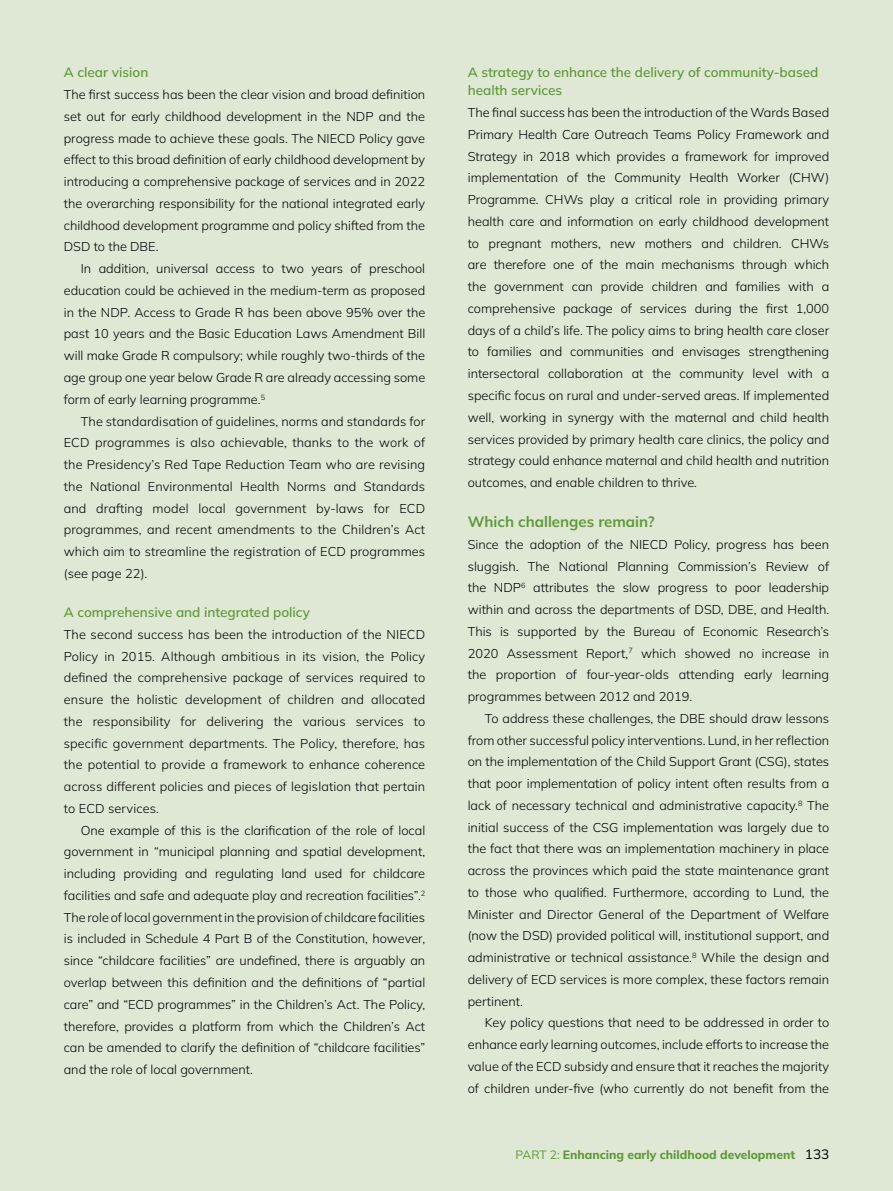
<style>
.page{position:relative;width:893px;height:1191px;background:#dfe8d5}
.page>*{position:absolute;margin:0;border:0;box-sizing:border-box;transform-origin:0 0}
.t1{font:700 15px "Mulish";color:#5f9937}
.t2{font:600 13.5px/18px "Mulish";color:#5f9937}
.t3{font:300 12.75px/21.8px "Mulish";color:#000;text-align:justify}
.t4{font:800 12px "Mulish";color:#5f9937}
.s1{font-weight:400}
.s2{font-weight:400;font-size:13.5px;color:#000}
</style>
<div class="page">
<p class="t2" style="left:64px;top:63px;width:86px">A clear vision</p>
<p class="t3" style="left:64px;top:83px;width:363px">The first success has been the clear vision and broad definition set out for early childhood development in the NDP and the progress made to achieve these goals. The NIECD Policy gave effect to this broad definition of early childhood development by introducing a comprehensive package of services and in 2022 the overarching responsibility for the national integrated early childhood development programme and policy shifted from the DSD to the DBE.</p>
<p class="t3" style="left:64px;top:257px;width:363px;text-indent:17px">In addition, universal access to two years of preschool education could be achieved in the medium-term as proposed in the NDP. Access to Grade R has been above 95% over the past 10 years and the Basic Education Laws Amendment Bill will make Grade R compulsory; while roughly two-thirds of the age group one year below Grade R are already accessing some form of early learning programme.<sup>5</sup></p>
<p class="t3" style="left:64px;top:410px;width:363px;text-indent:17px">The standardisation of guidelines, norms and standards for ECD programmes is also achievable, thanks to the work of the Presidency’s Red Tape Reduction Team who are revising the National Environmental Health Norms and Standards and drafting model local government by-laws for ECD programmes, and recent amendments to the Children’s Act which aim to streamline the registration of ECD programmes (see page 22).</p>
<p class="t2" style="left:64px;top:603px;width:248px">A comprehensive and integrated policy</p>
<p class="t3" style="left:64px;top:623px;width:363px">The second success has been the introduction of the NIECD Policy in 2015. Although ambitious in its vision, the Policy defined the comprehensive package of services required to ensure the holistic development of children and allocated the responsibility for delivering the various services to specific government departments. The Policy, therefore, has the potential to provide a framework to enhance coherence across different policies and pieces of legislation that pertain to ECD services.</p>
<p class="t3" style="left:64px;top:819px;width:363px;text-indent:17px">One example of this is the clarification of the role of local government in “municipal planning and spatial development, including providing and regulating land used for childcare facilities and safe and adequate play and recreation facilities”.<sup>2<br></sup>The role of local government in the provision of childcare facilities is included in Schedule 4 Part B of the Constitution, however, since “childcare facilities” are undefined, there is arguably an overlap between this definition and the definitions of “partial care” and “ECD programmes” in the Children’s Act. The Policy, therefore, provides a platform from which the Children’s Act can be amended to clarify the definition of “childcare facilities” and the role of local government.</p>
<p class="t2" style="left:468px;top:63px;width:352px">A strategy to enhance the delivery of community-based health services</p>
<p class="t3" style="left:468px;top:101px;width:363px">The final success has been the introduction of the Wards Based Primary Health Care Outreach Teams Policy Framework and Strategy in 2018 which provides a framework for improved implementation of the Community Health Worker (CHW)<br>Programme. CHWs play a critical role in providing primary health care and information on early childhood development to pregnant mothers, new mothers and children. CHWs are therefore one of the main mechanisms through which the government can provide children and families with a comprehensive package of services during the first 1,000 days of a child’s life. The policy aims to bring health care closer to families and communities and envisages strengthening intersectoral collaboration at the community level with a specific focus on rural and under-served areas. If implemented well, working in synergy with the maternal and child health services provided by primary health care clinics, the policy and strategy could enhance maternal and child health and nutrition outcomes, and enable children to thrive.</p>
<p class="t1" style="left:468px;top:511px;width:189px">Which challenges remain?</p>
<p class="t3" style="left:468px;top:533px;width:363px">Since the adoption of the NIECD Policy, progress has been sluggish. The National Planning Commission’s Review of the NDP<sup>6</sup> attributes the slow progress to poor leadership within and across the departments of DSD, DBE, and Health.<br>This is supported by the Bureau of Economic Research’s 2020 Assessment Report,<sup>7</sup> which showed no increase in the proportion of four-year-olds attending early learning programmes between 2012 and 2019.</p>
<p class="t3" style="left:468px;top:707px;width:363px;text-indent:17px">To address these challenges, the DBE should draw lessons from other successful policy interventions. Lund, in her reflection on the implementation of the Child Support Grant (CSG), states that poor implementation of policy intent often results from a lack of necessary technical and administrative capacity.<sup>8</sup> The initial success of the CSG implementation was largely due to the fact that there was an implementation machinery in place across the provinces which paid the state maintenance grant to those who qualified. Furthermore, according to Lund, the Minister and Director General of the Department of Welfare (now the DSD) provided political will, institutional support, and administrative or technical assistance.<sup>8</sup> While the design and delivery of ECD services is more complex, these factors remain pertinent.</p>
<p class="t3" style="left:468px;top:1011px;width:363px;text-indent:17px">Key policy questions that need to be addressed in order to enhance early learning outcomes, include efforts to increase the value of the ECD subsidy and ensure that it reaches the majority of children under-five (who currently do not benefit from the</p>
<p class="t4" style="left:516px;top:1146px;width:315px"><span class="s1">PART 2:</span> Enhancing early childhood development <span class="s2">133</span></p>
</div>
